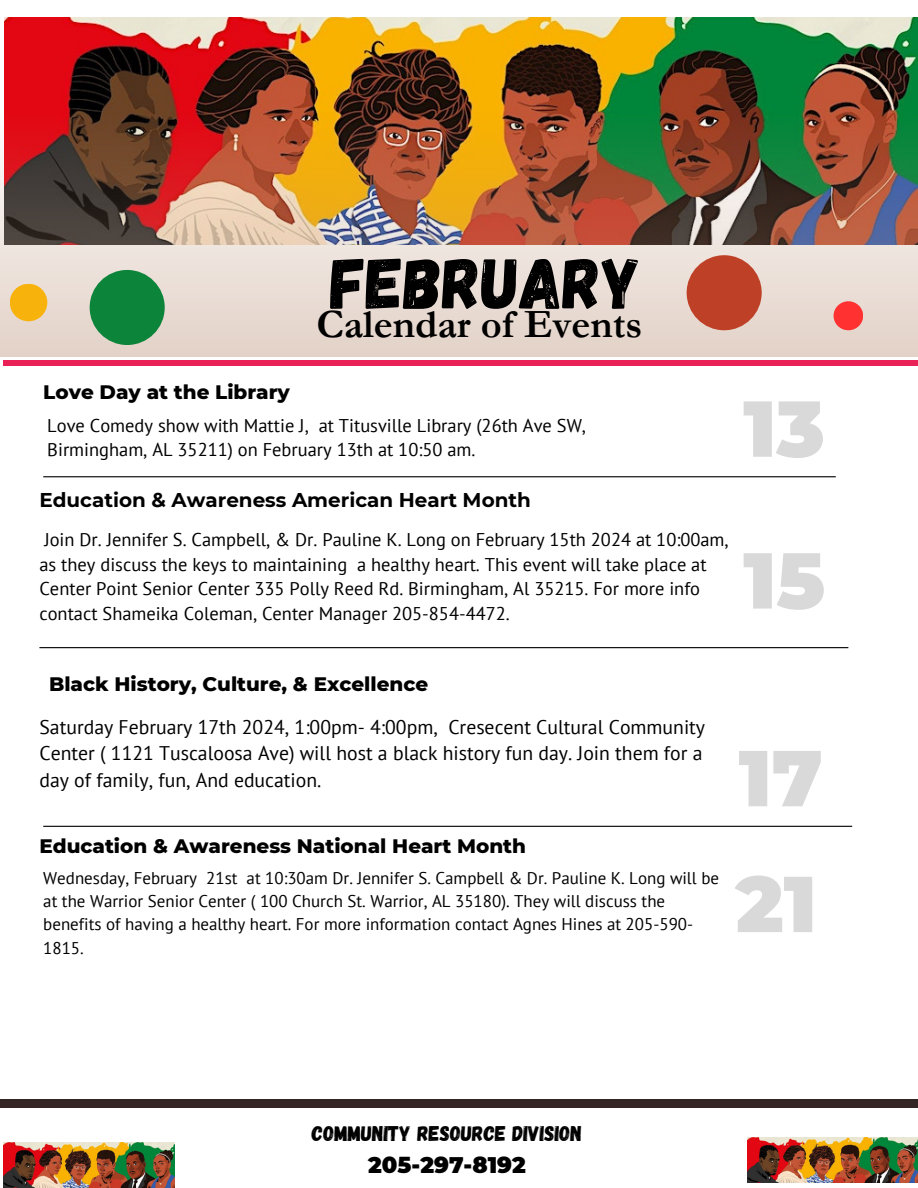
<style>
.page{position:relative;width:918px;height:1188px;background:#fff}
.page>*{position:absolute;margin:0;border:0;box-sizing:border-box;transform-origin:0 0}
.t1{font:900 79.05px "Montserrat";color:#d9d9d9}
.t2{font:72px "Gagalin";color:#000}
.t3{font:700 40.5px "Garamond";color:#000}
.t4{font:900 22.5px "Montserrat";color:#000}
.t5{font:21.3px "Gagalin";color:#000}
.t6{font:800 19.95px "Montserrat";color:#000}
.t7{font:700 19.95px "Montserrat";color:#000}
.t8{font:19.65px/26.5px "PT Sans";color:#000}
.t9{font:18.45px/24.8px "PT Sans";color:#000}
.t10{font:16.95px/23.2px "PT Sans";color:#000}
</style>
<div class="page">
<div style="left:4px;top:361px;width:914px;height:5px;background:#e92156"></div>
<div style="left:0;top:1099px;width:918px;height:8px;background:#332625"></div>
<img style="left:5px;top:17px;width:913px;height:60px">
<img style="left:0;top:77px;width:918px;height:279px">
<div style="left:90px;top:270px;width:75px;height:75px;background:#0c8439;border-radius:50%"></div>
<div style="left:687px;top:255px;width:75px;height:75px;background:#be4127;border-radius:50%"></div>
<div style="left:10px;top:284px;width:37px;height:37px;background:#f7b20c;border-radius:50%"></div>
<div style="left:834px;top:301px;width:29px;height:29px;background:#ff3131;border-radius:50%"></div>
<hr style="left:39px;top:647px;width:809px;height:1px;background:#000">
<hr style="left:43px;top:476px;width:793px;height:1px;background:#000">
<hr style="left:43px;top:826px;width:809px;height:1px;background:#000">
<img style="left:4px;top:1142px;width:171px;height:45px">
<img style="left:747px;top:1138px;width:171px;height:45px">
<p class="t2" style="left:331px;top:237px;width:312px">FEBRUARY</p>
<p class="t3" style="left:316px;top:302px;width:327px">Calendar of Events</p>
<h5 class="t6" style="left:43px;top:380px;width:248px">Love Day at the Library</h5>
<h5 class="t9" style="left:47px;top:412px;width:540px">Love Comedy show with Mattie J, at Titusville Library (26th Ave SW,<br>Birmingham, AL 35211) on February 13th at 10:50 am.</h5>
<h6 class="t7" style="left:39px;top:488px;width:493px">Education &amp; Awareness American Heart Month</h6>
<h2 class="t9" style="left:39px;top:527px;width:691px">Join Dr. Jennifer S. Campbell, &amp; Dr. Pauline K. Long on February 15th 2024 at 10:00am, as they discuss the keys to maintaining a healthy heart. This event will take place at Center Point Senior Center 335 Polly Reed Rd. Birmingham, Al 35215. For more info contact Shameika Coleman, Center Manager 205-854-4472.</h2>
<p class="t1" style="left:743px;top:380px;width:83px">13</p>
<p class="t1" style="left:743px;top:532px;width:83px">15</p>
<h6 class="t6" style="left:49px;top:672px;width:381px">Black History, Culture, &amp; Excellence</h6>
<p class="t8" style="left:39px;top:713px;width:667px">Saturday February 17th 2024, 1:00pm- 4:00pm, Cresecent Cultural Community<br>Center ( 1121 Tuscaloosa Ave) will host a black history fun day. Join them for a day of family, fun, And education.</p>
<h1 class="t1" style="left:739px;top:730px;width:86px">17</h1>
<h5 class="t6" style="left:39px;top:834px;width:488px">Education &amp; Awareness National Heart Month</h5>
<h6 class="t10" style="left:43px;top:866px;width:677px">Wednesday, February 21st at 10:30am Dr. Jennifer S. Campbell &amp; Dr. Pauline K. Long will be at the Warrior Senior Center ( 100 Church St. Warrior, AL 35180). They will discuss the benefits of having a healthy heart. For more information contact Agnes Hines at 205-590- 1815.</h6>
<p class="t1" style="left:736px;top:856px;width:83px">21</p>
<p class="t5" style="left:312px;top:1120px;width:272px">COMMUNITY RESOURCE DIVISION</p>
<h5 class="t4" style="left:368px;top:1151px;width:159px">205-297-8192</h5>
</div>
